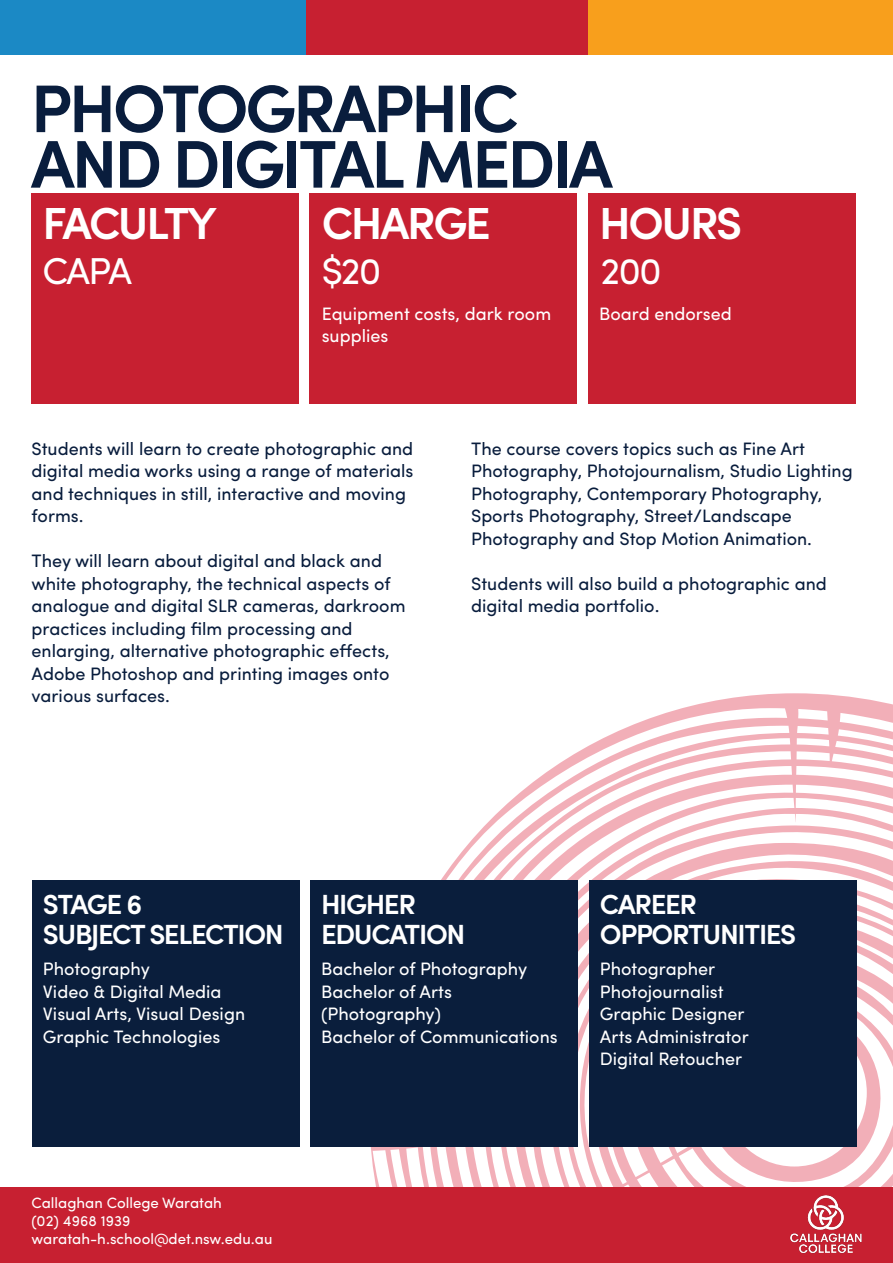
<style>
.page{position:relative;width:893px;height:1263px;background:#fff}
.page>*{position:absolute;margin:0;border:0;box-sizing:border-box;transform-origin:0 0}
.t1{font:600 67.5px "Sofia Pro";letter-spacing:-.05em;color:#091d3d}
.t2{font:600 45px "Sofia Pro";letter-spacing:-.05em;color:#fff}
.t3{font:37.5px "Sofia Pro";letter-spacing:-.05em;color:#fff}
.t4{font:600 27.75px "Sofia Pro";letter-spacing:-.05em;color:#fff}
.t5{font:18px/22.5px "Sofia Pro";color:#091d3d}
.t6{font:18px/22.5px "Sofia Pro";color:#fff}
.t7{font:15px "Sofia Pro";color:#fff}
</style>
<div class="page">
<svg style="left:369px;top:693px;width:524px;height:495px"></svg>
<div style="left:0;top:0;width:893px;height:54px;background:#1b89c5"></div>
<div style="left:306px;top:0;width:587px;height:54px;background:#c72031"></div>
<div style="left:589px;top:0;width:304px;height:54px;background:#f89f1c"></div>
<div style="left:0;top:1188px;width:893px;height:75px;background:#c72031"></div>
<img style="left:790px;top:1195px;width:72px;height:59px">
<div style="left:32px;top:193px;width:267px;height:211px;background:#c72031"></div>
<div style="left:310px;top:193px;width:267px;height:211px;background:#c72031"></div>
<div style="left:589px;top:193px;width:267px;height:211px;background:#c72031"></div>
<div style="left:32px;top:880px;width:267px;height:267px;background:#0a1e3c"></div>
<div style="left:310px;top:880px;width:268px;height:267px;background:#0a1e3c"></div>
<div style="left:589px;top:880px;width:267px;height:267px;background:#0a1e3c"></div>
<p class="t1" style="left:31px;top:57px;width:489px">PHOTOGRAPHIC</p>
<p class="t1" style="left:31px;top:113px;width:584px">AND DIGITAL MEDIA</p>
<p class="t2" style="left:43px;top:189px;width:175px">FACULTY</p>
<p class="t2" style="left:322px;top:189px;width:171px">CHARGE</p>
<p class="t2" style="left:599px;top:189px;width:145px">HOURS</p>
<p class="t3" style="left:43px;top:243px;width:91px">CAPA</p>
<p class="t3" style="left:322px;top:243px;width:61px">$20</p>
<p class="t3" style="left:600px;top:243px;width:63px">200</p>
<p class="t6" style="left:322px;top:301px;width:231px">Equipment costs, dark room supplies</p>
<p class="t6" style="left:599px;top:301px;width:134px">Board endorsed</p>
<p class="t5" style="left:32px;top:436px;width:383px">Students will learn to create photographic and digital media works using a range of materials and techniques in still, interactive and moving forms.</p>
<p class="t5" style="left:32px;top:548px;width:376px">They will learn about digital and black and white photography, the technical aspects of analogue and digital SLR cameras, darkroom practices including film processing and enlarging, alternative photographic effects, Adobe Photoshop and printing images onto various surfaces.</p>
<p class="t5" style="left:471px;top:436px;width:383px">The course covers topics such as Fine Art Photography, Photojournalism, Studio Lighting Photography, Contemporary Photography, Sports Photography, Street/Landscape Photography and Stop Motion Animation.</p>
<p class="t5" style="left:471px;top:571px;width:357px">Students will also build a photographic and digital media portfolio.</p>
<p class="t4" style="left:43px;top:883px;width:101px">STAGE 6</p>
<p class="t4" style="left:43px;top:913px;width:243px">SUBJECT SELECTION</p>
<p class="t6" style="left:43px;top:956px;width:109px">Photography</p>
<p class="t6" style="left:43px;top:979px;width:180px">Video &amp; Digital Media</p>
<p class="t6" style="left:43px;top:1001px;width:204px">Visual Arts, Visual Design</p>
<p class="t6" style="left:43px;top:1024px;width:179px">Graphic Technologies</p>
<p class="t4" style="left:321px;top:883px;width:96px">HIGHER</p>
<p class="t4" style="left:321px;top:913px;width:146px">EDUCATION</p>
<p class="t6" style="left:321px;top:956px;width:208px">Bachelor of Photography</p>
<p class="t6" style="left:321px;top:979px;width:132px">Bachelor of Arts (Photography)</p>
<p class="t6" style="left:321px;top:1024px;width:238px">Bachelor of Communications</p>
<p class="t4" style="left:600px;top:883px;width:99px">CAREER</p>
<p class="t4" style="left:600px;top:913px;width:198px">OPPORTUNITIES</p>
<p class="t6" style="left:600px;top:956px;width:117px">Photographer</p>
<p class="t6" style="left:600px;top:979px;width:125px">Photojournalist</p>
<p class="t6" style="left:600px;top:1001px;width:146px">Graphic Designer</p>
<p class="t6" style="left:600px;top:1024px;width:150px">Arts Administrator</p>
<p class="t6" style="left:600px;top:1046px;width:144px">Digital Retoucher</p>
<p class="t7" style="left:32px;top:1192px;width:192px">Callaghan College Waratah</p>
<p class="t7" style="left:32px;top:1210px;width:100px">(02) 4968 1939</p>
<p class="t7" style="left:32px;top:1228px;width:242px">waratah-h.school@det.nsw.edu.au</p>
</div>
